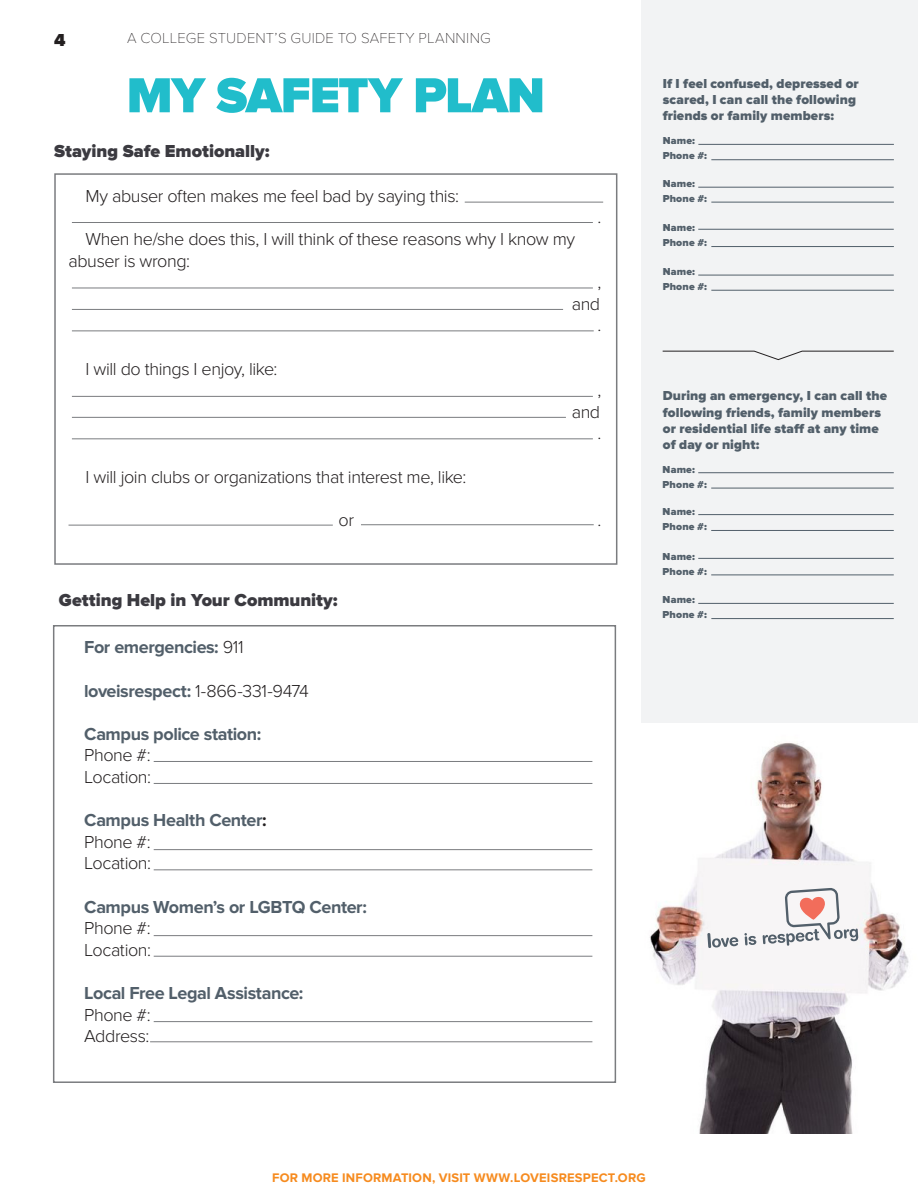
<style>
.page{position:relative;width:918px;height:1188px;background:#fff}
.page>*{position:absolute;margin:0;border:0;box-sizing:border-box;transform-origin:0 0}
.Head_Heavy{font:900 51px "Proxima Nova";letter-spacing:-.025em;color:#21bdcb}
.Body_styel_J{font:300 18px/21.6px "Proxima Nova";letter-spacing:-.025em;color:#231f20}
.Body_styel_J-2{font:700 18px "Proxima Nova";letter-spacing:-.02em;color:#525f6a}
.Subhead{font:900 18px "Proxima Nova";color:#3b3a40}
.t1{font:900 18px "Proxima Nova";color:#231f20}
.t2{font:100 15px "Proxima Nova T";letter-spacing:.015em;color:#231f20}
.Subhead-2{font:900 13.5px/16.2px "Proxima Nova";letter-spacing:.01em;color:#525f6a}
.Subhead-3{font:700 12.9px "Proxima Nova";letter-spacing:.015em;color:#f68b1f}
.Subhead-4{font:900 10.5px/15px "Proxima Nova";letter-spacing:.015em;color:#525f6a}
.s1{font-weight:300;color:#231f20}
.s2{color:#231f20}
</style>
<div class="page">
<div style="left:642px;top:0;width:276px;height:1134px;background:#f2f3f4"></div>
<svg style="left:662px;top:350px;width:232px;height:10px"></svg>
<hr style="left:698px;top:144px;width:196px;height:1px;background:#525f6a">
<hr style="left:711px;top:159px;width:183px;height:1px;background:#525f6a">
<hr style="left:711px;top:202px;width:183px;height:1px;background:#525f6a">
<hr style="left:711px;top:246px;width:183px;height:1px;background:#525f6a">
<hr style="left:711px;top:290px;width:183px;height:1px;background:#525f6a">
<div style="left:54px;top:173px;width:563px;height:392px;border:2px solid #7a7c7f"></div>
<div style="left:53px;top:625px;width:563px;height:458px;border:2px solid #7a7c7f"></div>
<hr style="left:465px;top:202px;width:138px;height:1px;background:#7a7c7f">
<hr style="left:72px;top:222px;width:521px;height:1px;background:#7a7c7f">
<hr style="left:150px;top:1041px;width:442px;height:1px;background:#7a7c7f">
<hr style="left:154px;top:1021px;width:438px;height:1px;background:#7a7c7f">
<hr style="left:154px;top:761px;width:438px;height:1px;background:#7a7c7f">
<hr style="left:154px;top:783px;width:438px;height:1px;background:#7a7c7f">
<hr style="left:154px;top:849px;width:438px;height:1px;background:#7a7c7f">
<hr style="left:154px;top:869px;width:438px;height:1px;background:#7a7c7f">
<hr style="left:154px;top:935px;width:438px;height:1px;background:#7a7c7f">
<hr style="left:154px;top:956px;width:438px;height:1px;background:#7a7c7f">
<hr style="left:72px;top:438px;width:521px;height:1px;background:#7a7c7f">
<hr style="left:72px;top:417px;width:494px;height:1px;background:#7a7c7f">
<hr style="left:72px;top:288px;width:521px;height:1px;background:#7a7c7f">
<hr style="left:69px;top:525px;width:264px;height:1px;background:#7a7c7f">
<hr style="left:361px;top:524px;width:233px;height:1px;background:#7a7c7f">
<hr style="left:72px;top:396px;width:521px;height:1px;background:#7a7c7f">
<hr style="left:72px;top:309px;width:491px;height:1px;background:#7a7c7f">
<hr style="left:72px;top:331px;width:522px;height:1px;background:#7a7c7f">
<hr style="left:698px;top:472px;width:196px;height:1px;background:#525f6a">
<hr style="left:698px;top:275px;width:196px;height:1px;background:#525f6a">
<hr style="left:698px;top:229px;width:196px;height:1px;background:#525f6a">
<hr style="left:698px;top:187px;width:196px;height:1px;background:#525f6a">
<hr style="left:698px;top:514px;width:196px;height:1px;background:#525f6a">
<hr style="left:698px;top:558px;width:196px;height:1px;background:#525f6a">
<hr style="left:698px;top:603px;width:196px;height:1px;background:#525f6a">
<hr style="left:711px;top:618px;width:183px;height:1px;background:#525f6a">
<hr style="left:711px;top:488px;width:183px;height:1px;background:#525f6a">
<hr style="left:711px;top:530px;width:183px;height:1px;background:#525f6a">
<hr style="left:711px;top:575px;width:183px;height:1px;background:#525f6a">
<img style="left:642px;top:724px;width:276px;height:410px">
<svg style="left:707px;top:933px;width:31px;height:15px"></svg>
<svg style="left:744px;top:933px;width:13px;height:12px"></svg>
<svg style="left:763px;top:888px;width:95px;height:58px"></svg>
<p class="t1" style="left:54px;top:29px;width:13px">4</p>
<p class="t2" style="left:127px;top:30px;width:365px">A COLLEGE STUDENT’S GUIDE TO SAFETY PLANNING</p>
<p class="Head_Heavy" style="left:127px;top:66px;width:420px">MY SAFETY PLAN</p>
<p class="Subhead" style="left:54px;top:140px;width:217px">Staying Safe Emotionally:</p>
<p class="Body_styel_J" style="left:86px;top:185px;width:375px">My abuser often makes me feel bad by saying this:</p>
<p class="Body_styel_J" style="left:69px;top:228px;width:508px;text-indent:17px">When he/she does this, I will think of these reasons why I know my abuser is wrong:</p>
<p class="Body_styel_J" style="left:598px;top:207px;width:5px">.</p>
<p class="Body_styel_J" style="left:86px;top:358px;width:193px">I will do things I enjoy, like:</p>
<p class="Body_styel_J" style="left:598px;top:272px;width:5px">,</p>
<p class="Body_styel_J" style="left:572px;top:293px;width:30px">and</p>
<p class="Body_styel_J" style="left:598px;top:315px;width:5px">.</p>
<p class="Body_styel_J" style="left:598px;top:380px;width:5px">,</p>
<p class="Body_styel_J" style="left:572px;top:401px;width:30px">and</p>
<p class="Body_styel_J" style="left:598px;top:423px;width:5px">.</p>
<p class="Body_styel_J" style="left:86px;top:466px;width:382px">I will join clubs or organizations that interest me, like:</p>
<p class="Body_styel_J" style="left:339px;top:509px;width:17px">or</p>
<p class="Body_styel_J" style="left:598px;top:509px;width:5px">.</p>
<p class="Subhead" style="left:59px;top:589px;width:280px">Getting Help in Your Community:</p>
<p class="Body_styel_J-2" style="left:84px;top:637px;width:161px">For emergencies: <span class="s1">911</span></p>
<p class="Body_styel_J-2" style="left:84px;top:680px;width:226px">loveisrespect: <span class="s1">1-866-331-9474</span></p>
<p class="Body_styel_J-2" style="left:84px;top:724px;width:179px">Campus police station:</p>
<p class="Body_styel_J" style="left:84px;top:745px;width:68px">Phone #:</p>
<p class="Body_styel_J" style="left:84px;top:767px;width:68px">Location:</p>
<p class="Body_styel_J-2" style="left:84px;top:810px;width:184px">Campus Health Center<span class="s2">:</span></p>
<p class="Body_styel_J" style="left:84px;top:831px;width:68px">Phone #:</p>
<p class="Body_styel_J" style="left:84px;top:853px;width:68px">Location:</p>
<p class="Body_styel_J-2" style="left:84px;top:896px;width:284px">Campus Women’s or LGBTQ Center:</p>
<p class="Body_styel_J" style="left:84px;top:918px;width:68px">Phone #:</p>
<p class="Body_styel_J" style="left:84px;top:939px;width:68px">Location:</p>
<p class="Body_styel_J-2" style="left:84px;top:983px;width:221px">Local Free Legal Assistance:</p>
<p class="Body_styel_J" style="left:84px;top:1004px;width:68px">Phone #:</p>
<p class="Body_styel_J" style="left:84px;top:1026px;width:67px">Address:</p>
<p class="Subhead-2" style="left:663px;top:75px;width:198px">If I feel confused, depressed or scared, I can call the following friends or family members:</p>
<p class="Subhead-4" style="left:663px;top:134px;width:46px">Name:<br>Phone #:</p>
<p class="Subhead-4" style="left:663px;top:176px;width:46px">Name:<br>Phone #:</p>
<p class="Subhead-4" style="left:663px;top:220px;width:46px">Name:<br>Phone #:</p>
<p class="Subhead-4" style="left:663px;top:264px;width:46px">Name:<br>Phone #:</p>
<p class="Subhead-2" style="left:663px;top:388px;width:226px">During an emergency, I can call the following friends, family members or residential life staff at any time of day or night:</p>
<p class="Subhead-4" style="left:663px;top:462px;width:46px">Name:<br>Phone #:</p>
<p class="Subhead-4" style="left:663px;top:504px;width:46px">Name:<br>Phone #:</p>
<p class="Subhead-4" style="left:663px;top:549px;width:46px">Name:<br>Phone #:</p>
<p class="Subhead-4" style="left:663px;top:593px;width:46px">Name:<br>Phone #:</p>
<p class="Subhead-3" style="left:272px;top:1170px;width:375px">FOR MORE INFORMATION, VISIT WWW.LOVEISRESPECT.ORG</p>
</div>
